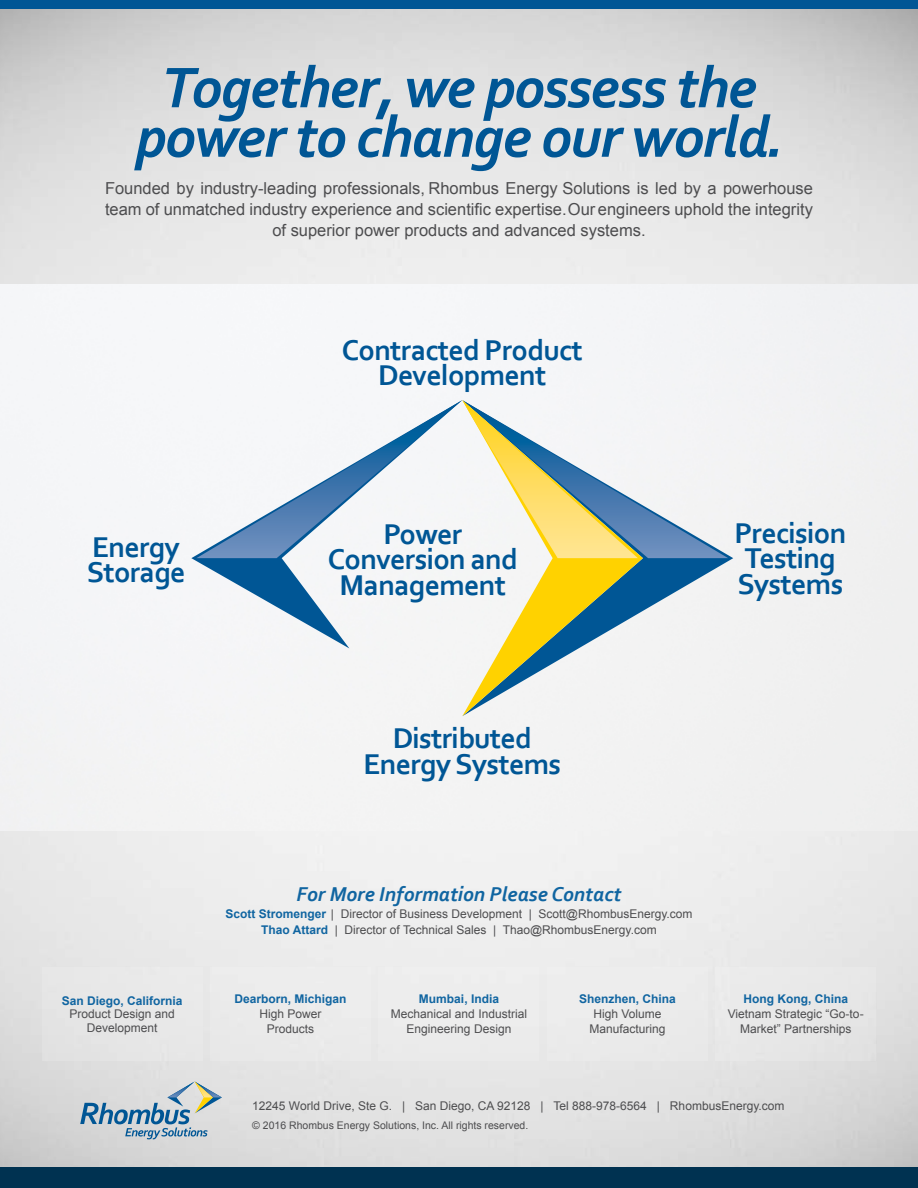
<style>
.page{position:relative;width:918px;height:1188px;background:#fff}
.page>*{position:absolute;margin:0;border:0;box-sizing:border-box;transform-origin:0 0}
.t1{font:italic 700 60px/49.5px "Corbel";letter-spacing:-.025em;color:#005695;text-align:center}
.t2{font:700 30px/25.5px "Corbel";letter-spacing:-.025em;color:#005695;text-align:center}
.t3{font:italic 700 21px "Corbel";color:#1065a1}
.t4{font:16.5px/21px "Arial";color:#4d4d4f;text-align:center}
.t5{font:12px/15px "Arial";color:#4d4d4f;text-align:center}
.t6{font:700 12px "Arial";color:#1065a1}
.t7{font:10.5px "Arial";color:#4d4d4f}
.s1{font-weight:700;color:#1065a1}
</style>
<div class="page">
<img style="left:0;top:8px;width:918px;height:1160px">
<div style="left:0;top:284px;width:918px;height:547px;background:#f3f4f4"></div>
<svg style="left:80px;top:1082px;width:142px;height:57px;background:#b3c2cb"></svg>
<div style="left:42px;top:968px;width:160px;height:93px;background:#e7e7e7"></div>
<div style="left:379px;top:968px;width:160px;height:93px;background:#ededed"></div>
<div style="left:210px;top:968px;width:161px;height:93px;background:#ebebeb"></div>
<div style="left:547px;top:968px;width:161px;height:93px;background:#ebebeb"></div>
<div style="left:716px;top:968px;width:160px;height:93px;background:#e8e8e8"></div>
<div style="left:0;top:1168px;width:918px;height:20px;background:#003251"></div>
<svg style="left:643px;top:400px;width:90px;height:316px;fill:#f2f2f2"></svg>
<svg style="left:191px;top:400px;width:271px;height:248px;fill:#f5f5f6"></svg>
<svg style="left:462px;top:558px;width:181px;height:158px;fill:#f4f3f3"></svg>
<svg style="left:196px;top:400px;width:532px;height:158px"></svg>
<svg style="left:462px;top:400px;width:176px;height:158px"></svg>
<div style="left:0;top:0;width:918px;height:8px;background:#005695"></div>
<h1 class="t1" style="left:136px;top:61px;width:648px">Together, we possess the power to change our world.</h1>
<p class="t4" style="left:105px;top:177px;width:709px">Founded by industry-leading professionals, Rhombus Energy Solutions is led by a powerhouse team of unmatched industry experience and scientific expertise. Our engineers uphold the integrity of superior power products and advanced systems.</p>
<h2 class="t2" style="left:342px;top:336px;width:243px">Contracted Product<br>Development</h2>
<h2 class="t2" style="left:87px;top:533px;width:100px;text-align:left">Energy<br>Storage</h2>
<h2 class="t2" style="left:328px;top:520px;width:192px">Power<br>Conversion and<br>Management</h2>
<h2 class="t2" style="left:734px;top:519px;width:114px;text-align:left">Precision<br>Testing<br>Systems</h2>
<p class="t6" style="left:62px;top:993px;width:122px">San Diego, California</p>
<p class="t5" style="left:70px;top:1008px;width:107px;line-height:13.5px">Product Design and<br>Development</p>
<h2 class="t2" style="left:364px;top:725px;width:199px">Distributed<br>Energy Systems</h2>
<h3 class="t3" style="left:297px;top:882px;width:326px">For More Information Please Contact</h3>
<p class="t5" style="left:225px;top:905px;width:469px;line-height:16px"><span class="s1">Scott Stromenger</span> | Director of Business Development | Scott@RhombusEnergy.com<br><span class="s1">Thao Attard</span> | Director of Technical Sales | Thao@RhombusEnergy.com</p>
<p class="t6" style="left:235px;top:991px;width:114px">Dearborn, Michigan</p>
<p class="t5" style="left:260px;top:1007px;width:64px">High Power<br>Products</p>
<p class="t6" style="left:419px;top:991px;width:82px">Mumbai, India</p>
<p class="t5" style="left:391px;top:1007px;width:138px">Mechanical and Industrial<br>Engineering Design</p>
<p class="t6" style="left:579px;top:991px;width:98px">Shenzhen, China</p>
<p class="t5" style="left:589px;top:1007px;width:78px">High Volume<br>Manufacturing</p>
<p class="t6" style="left:743px;top:991px;width:106px">Hong Kong, China</p>
<p class="t5" style="left:728px;top:1007px;width:137px">Vietnam Strategic “Go-to-<br>Market” Partnerships</p>
<p class="t5" style="left:252px;top:1098px;width:534px">12245 World Drive, Ste G. | San Diego, CA 92128 | Tel 888-978-6564 | RhombusEnergy.com</p>
<p class="t7" style="left:252px;top:1118px;width:278px">© 2016 Rhombus Energy Solutions, Inc. All rights reserved.</p>
</div>
